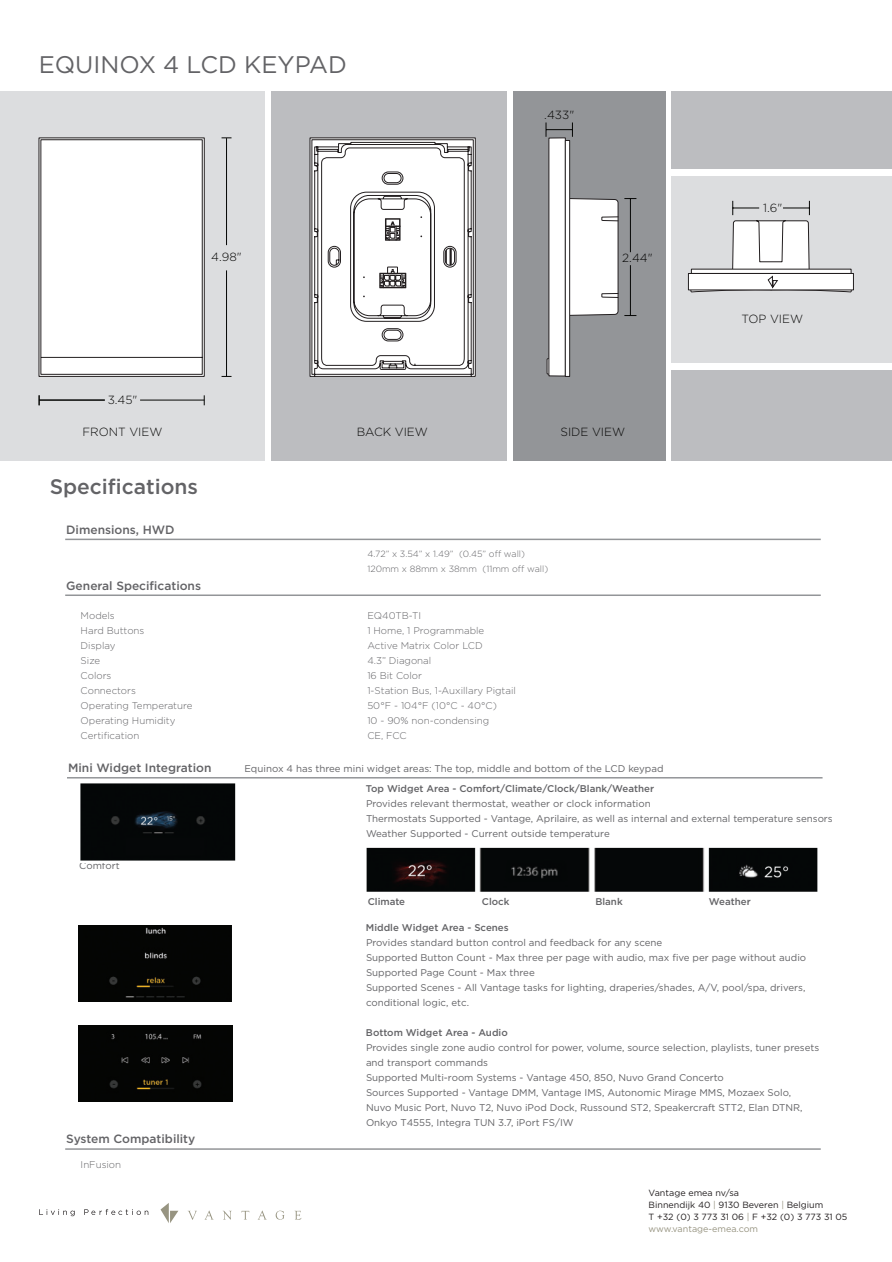
<style>
.page{position:relative;width:892px;height:1262px;background:#fff}
.page>*{position:absolute;margin:0;border:0;box-sizing:border-box;transform-origin:0 0}
.t1{font:24px "Gotham";color:#636366}
.t2{font:500 21px "Gotham";color:#636366}
.t3{font:500 12px "Gotham";color:#636366}
.t4{font:300 11.85px "Gotham";color:#050504}
.Specification__singl{font:9.75px "Gotham";color:#636366}
.Specification__singl-2{font:300 9.75px "Gotham";color:#636366}
.Specification__singl-3{font:500 9.75px "Gotham";color:#636366}
.t5{font:9px "Gotham";color:#231f20}
.t6{font:300 9px/15px "Gotham";color:#636366}
.t7{font:9px "Gotham";color:#979481}
.s1{color:#979481}
</style>
<div class="page">
<hr style="left:65px;top:539px;width:755px;height:1px;background:#939598">
<hr style="left:65px;top:594px;width:755px;height:2px;background:#939598">
<hr style="left:65px;top:1148px;width:755px;height:2px;background:#939598">
<svg style="left:188px;top:1211px;width:9px;height:9px"></svg>
<svg style="left:205px;top:1210px;width:8px;height:9px"></svg>
<svg style="left:223px;top:1211px;width:8px;height:8px"></svg>
<svg style="left:241px;top:1211px;width:8px;height:8px"></svg>
<svg style="left:258px;top:1210px;width:8px;height:9px"></svg>
<svg style="left:275px;top:1210px;width:9px;height:9px"></svg>
<svg style="left:294px;top:1210px;width:7px;height:9px"></svg>
<svg style="left:39px;top:1209px;width:36px;height:7px"></svg>
<svg style="left:84px;top:1209px;width:64px;height:6px"></svg>
<svg style="left:160px;top:1203px;width:18px;height:20px"></svg>
<div style="left:0;top:91px;width:265px;height:370px;background:#dcdddf"></div>
<div style="left:271px;top:92px;width:236px;height:369px;background:#bcbdc0"></div>
<div style="left:513px;top:92px;width:152px;height:369px;background:#939598"></div>
<div style="left:670px;top:92px;width:221px;height:77px;background:#bcbdc0"></div>
<div style="left:670px;top:176px;width:221px;height:186px;background:#dcdddf"></div>
<div style="left:670px;top:370px;width:221px;height:91px;background:#bcbdc0"></div>
<hr style="left:226px;top:270px;width:1px;height:106px;background:#050604">
<hr style="left:226px;top:138px;width:1px;height:107px;background:#050604">
<hr style="left:39px;top:400px;width:66px;height:1px;background:#050604">
<hr style="left:140px;top:400px;width:64px;height:1px;background:#050604">
<svg style="left:39px;top:137px;width:166px;height:240px;background:#f5f5f5"></svg>
<svg style="left:545px;top:122px;width:73px;height:255px"></svg>
<svg style="left:624px;top:198px;width:12px;height:1px"></svg>
<hr style="left:630px;top:199px;width:1px;height:53px;background:#050604">
<hr style="left:630px;top:265px;width:1px;height:51px;background:#050604">
<div style="left:688px;top:273px;width:165px;height:17px;border:1px solid #231f20"></div>
<svg style="left:690px;top:201px;width:161px;height:92px"></svg>
<svg style="left:309px;top:137px;width:167px;height:240px;background:#dddcdc"></svg>
<hr style="left:67px;top:777px;width:755px;height:1px;background:#939598">
<div style="left:79px;top:925px;width:152px;height:76px;background:#040503"></div>
<div style="left:79px;top:1025px;width:153px;height:77px;background:#040503"></div>
<img style="left:80px;top:783px;width:156px;height:78px">
<img style="left:366px;top:847px;width:452px;height:45px">
<p class="t1" style="left:39px;top:50px;width:309px">EQUINOX 4 LCD KEYPAD</p>
<p class="t4" style="left:544px;top:107px;width:31px">.433"</p>
<p class="t4" style="left:211px;top:249px;width:32px">4.98"</p>
<p class="t4" style="left:622px;top:250px;width:32px">2.44"</p>
<p class="t4" style="left:108px;top:392px;width:31px">3.45"</p>
<p class="t4" style="left:82px;top:424px;width:81px">FRONT VIEW</p>
<p class="t4" style="left:356px;top:424px;width:73px">BACK VIEW</p>
<p class="t4" style="left:560px;top:424px;width:66px">SIDE VIEW</p>
<p class="t2" style="left:50px;top:474px;width:150px">Specifications</p>
<p class="t3" style="left:66px;top:522px;width:110px">Dimensions, HWD</p>
<p class="t3" style="left:66px;top:578px;width:136px">General Specifications</p>
<p class="t6" style="left:367px;top:546px;width:182px">4.72” x 3.54” x 1.49” (0.45” off wall)<br>120mm x 88mm x 38mm (11mm off wall)</p>
<p class="Specification__singl-2" style="left:81px;top:609px;width:36px">Models</p>
<p class="Specification__singl-2" style="left:367px;top:609px;width:55px">EQ40TB-TI</p>
<p class="Specification__singl-2" style="left:81px;top:624px;width:65px">Hard Buttons</p>
<p class="Specification__singl-2" style="left:367px;top:624px;width:118px">1 Home, 1 Programmable</p>
<p class="Specification__singl-2" style="left:81px;top:639px;width:36px">Display</p>
<p class="Specification__singl-2" style="left:367px;top:639px;width:117px">Active Matrix Color LCD</p>
<p class="Specification__singl-2" style="left:81px;top:654px;width:21px">Size</p>
<p class="Specification__singl-2" style="left:367px;top:654px;width:65px">4.3” Diagonal</p>
<p class="Specification__singl-2" style="left:81px;top:669px;width:32px">Colors</p>
<p class="Specification__singl-2" style="left:367px;top:669px;width:56px">16 Bit Color</p>
<p class="Specification__singl-2" style="left:81px;top:684px;width:57px">Connectors</p>
<p class="Specification__singl-2" style="left:367px;top:684px;width:150px">1-Station Bus, 1-Auxillary Pigtail</p>
<p class="Specification__singl-2" style="left:81px;top:699px;width:113px">Operating Temperature</p>
<p class="Specification__singl-2" style="left:367px;top:699px;width:131px">50°F - 104°F (10°C - 40°C)</p>
<p class="Specification__singl-2" style="left:81px;top:714px;width:96px">Operating Humidity</p>
<p class="Specification__singl-2" style="left:367px;top:714px;width:123px">10 - 90% non-condensing</p>
<p class="Specification__singl-2" style="left:81px;top:729px;width:60px">Certification</p>
<p class="Specification__singl-2" style="left:367px;top:729px;width:41px">CE, FCC</p>
<p class="t4" style="left:763px;top:201px;width:21px">1.6"</p>
<p class="t4" style="left:741px;top:312px;width:63px">TOP VIEW</p>
<p class="t3" style="left:68px;top:760px;width:145px">Mini Widget Integration</p>
<p class="Specification__singl" style="left:244px;top:763px;width:420px">Equinox 4 has three mini widget areas: The top, middle and bottom of the LCD keypad</p>
<p class="Specification__singl-3" style="left:366px;top:782px;width:289px">Top Widget Area - Comfort/Climate/Clock/Blank/Weather</p>
<p class="Specification__singl" style="left:366px;top:797px;width:286px">Provides relevant thermostat, weather or clock information</p>
<p class="Specification__singl" style="left:366px;top:812px;width:468px">Thermostats Supported - Vantage, Aprilaire, as well as internal and external temperature sensors</p>
<p class="Specification__singl" style="left:366px;top:827px;width:245px">Weather Supported - Current outside temperature</p>
<p class="Specification__singl" style="left:79px;top:859px;width:42px">Comfort</p>
<p class="t3" style="left:66px;top:1132px;width:131px">System Compatibility</p>
<p class="Specification__singl-2" style="left:81px;top:1159px;width:42px">InFusion</p>
<p class="Specification__singl-3" style="left:367px;top:895px;width:39px">Climate</p>
<p class="Specification__singl-3" style="left:482px;top:895px;width:29px">Clock</p>
<p class="Specification__singl-3" style="left:595px;top:895px;width:29px">Blank</p>
<p class="Specification__singl-3" style="left:709px;top:895px;width:43px">Weather</p>
<p class="Specification__singl-3" style="left:366px;top:922px;width:144px">Middle Widget Area - Scenes</p>
<p class="Specification__singl" style="left:366px;top:937px;width:298px">Provides standard button control and feedback for any scene</p>
<p class="Specification__singl" style="left:366px;top:952px;width:441px">Supported Button Count - Max three per page with audio, max five per page without audio</p>
<p class="Specification__singl" style="left:366px;top:967px;width:170px">Supported Page Count - Max three</p>
<p class="Specification__singl" style="left:366px;top:982px;width:441px">Supported Scenes - All Vantage tasks for lighting, draperies/shades, A/V, pool/spa, drivers,</p>
<p class="Specification__singl" style="left:366px;top:997px;width:105px">conditional logic, etc.</p>
<p class="Specification__singl-3" style="left:366px;top:1027px;width:143px">Bottom Widget Area - Audio</p>
<p class="Specification__singl" style="left:366px;top:1042px;width:455px">Provides single zone audio control for power, volume, source selection, playlists, tuner presets</p>
<p class="Specification__singl" style="left:366px;top:1057px;width:124px">and transport commands</p>
<p class="Specification__singl" style="left:366px;top:1072px;width:359px">Supported Multi-room Systems - Vantage 450, 850, Nuvo Grand Concerto</p>
<p class="Specification__singl" style="left:366px;top:1087px;width:426px">Sources Supported - Vantage DMM, Vantage IMS, Autonomic Mirage MMS, Mozaex Solo,</p>
<p class="Specification__singl" style="left:366px;top:1102px;width:438px">Nuvo Music Port, Nuvo T2, Nuvo iPod Dock, Russound ST2, Speakercraft STT2, Elan DTNR,</p>
<p class="Specification__singl" style="left:366px;top:1117px;width:209px">Onkyo T4555, Integra TUN 3.7, iPort FS/IW</p>
<p class="t5" style="left:648px;top:1187px;width:92px">Vantage emea nv/sa</p>
<p class="t5" style="left:648px;top:1199px;width:176px">Binnendijk 40 <span class="s1">|</span> 9130 Beveren <span class="s1">|</span> Belgium</p>
<p class="t5" style="left:648px;top:1211px;width:200px">T +32 (0) 3 773 31 06 <span class="s1">|</span> F +32 (0) 3 773 31 05</p>
<p class="t7" style="left:648px;top:1223px;width:111px">www.vantage-emea.com</p>
</div>
